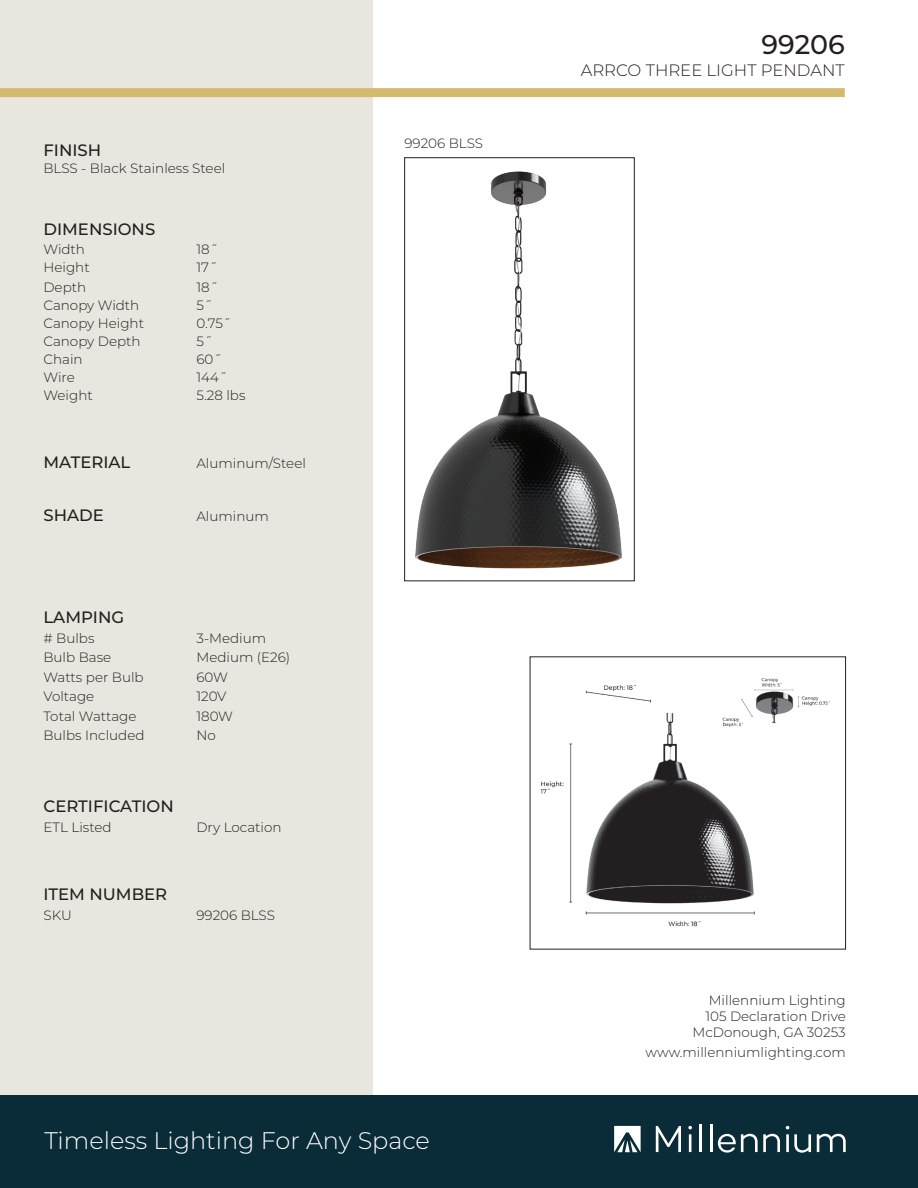
<style>
.page{position:relative;width:918px;height:1188px;background:#fff}
.page>*{position:absolute;margin:0;border:0;box-sizing:border-box;transform-origin:0 0}
.t1{font:500 27px "Montserrat";color:#231f20}
.t2{font:300 24px "Montserrat";color:#fff}
.t3{font:500 16.5px "Montserrat";color:#231f20}
.t4{font:300 16.5px "Montserrat";color:#231f20}
.t5{font:300 13.5px "Montserrat";color:#231f20}
</style>
<div class="page">
<div style="left:0;top:0;width:373px;height:1188px;background:#e8e6df"></div>
<div style="left:0;top:1095px;width:918px;height:93px;background:#0a2b38"></div>
<div style="left:0;top:88px;width:845px;height:9px;background:#d4ba6c"></div>
<svg style="left:656px;top:1126px;width:25px;height:26px"></svg>
<svg style="left:688px;top:1126px;width:4px;height:26px"></svg>
<hr style="left:699px;top:1125px;width:3px;height:27px;background:#fff">
<hr style="left:710px;top:1125px;width:2px;height:27px;background:#fff">
<svg style="left:718px;top:1134px;width:62px;height:19px"></svg>
<svg style="left:786px;top:1126px;width:25px;height:27px"></svg>
<svg style="left:817px;top:1134px;width:29px;height:18px"></svg>
<svg style="left:614px;top:1126px;width:27px;height:26px"></svg>
<img style="left:415px;top:171px;width:207px;height:398px">
<div style="left:404px;top:158px;width:230px;height:423px;border:1px solid #231f20"></div>
<img style="left:540px;top:678px;width:290px;height:249px">
<p class="t3" style="left:43px;top:139px;width:59px">FINISH</p>
<p class="t5" style="left:43px;top:159px;width:183px">BLSS - Black Stainless Steel</p>
<p class="t3" style="left:43px;top:217px;width:113px">DIMENSIONS</p>
<p class="t5" style="left:43px;top:240px;width:43px">Width</p>
<p class="t5" style="left:196px;top:240px;width:23px">18˝</p>
<p class="t5" style="left:43px;top:258px;width:48px">Height</p>
<p class="t5" style="left:196px;top:258px;width:22px">17˝</p>
<p class="t5" style="left:43px;top:278px;width:44px">Depth</p>
<p class="t5" style="left:196px;top:278px;width:23px">18˝</p>
<p class="t5" style="left:43px;top:296px;width:97px">Canopy Width</p>
<p class="t5" style="left:196px;top:296px;width:17px">5˝</p>
<p class="t5" style="left:43px;top:314px;width:102px">Canopy Height</p>
<p class="t5" style="left:196px;top:314px;width:36px">0.75˝</p>
<p class="t5" style="left:43px;top:332px;width:99px">Canopy Depth</p>
<p class="t5" style="left:196px;top:332px;width:17px">5˝</p>
<p class="t5" style="left:43px;top:350px;width:41px">Chain</p>
<p class="t5" style="left:196px;top:350px;width:27px">60˝</p>
<p class="t5" style="left:43px;top:368px;width:33px">Wire</p>
<p class="t5" style="left:196px;top:368px;width:32px">144˝</p>
<p class="t5" style="left:43px;top:386px;width:51px">Weight</p>
<p class="t5" style="left:196px;top:386px;width:51px">5.28 lbs</p>
<p class="t3" style="left:43px;top:451px;width:88px">MATERIAL</p>
<p class="t5" style="left:196px;top:454px;width:111px">Aluminum/Steel</p>
<p class="t3" style="left:43px;top:504px;width:62px">SHADE</p>
<p class="t5" style="left:196px;top:507px;width:74px">Aluminum</p>
<p class="t3" style="left:43px;top:606px;width:82px">LAMPING</p>
<p class="t5" style="left:43px;top:629px;width:53px"># Bulbs</p>
<p class="t5" style="left:196px;top:629px;width:71px">3-Medium</p>
<p class="t5" style="left:43px;top:648px;width:69px">Bulb Base</p>
<p class="t5" style="left:196px;top:648px;width:95px">Medium (E26)</p>
<p class="t5" style="left:43px;top:668px;width:102px">Watts per Bulb</p>
<p class="t5" style="left:196px;top:668px;width:33px">60W</p>
<p class="t5" style="left:43px;top:687px;width:52px">Voltage</p>
<p class="t5" style="left:196px;top:687px;width:32px">120V</p>
<p class="t5" style="left:43px;top:707px;width:95px">Total Wattage</p>
<p class="t5" style="left:196px;top:707px;width:38px">180W</p>
<p class="t5" style="left:43px;top:726px;width:103px">Bulbs Included</p>
<p class="t5" style="left:196px;top:726px;width:21px">No</p>
<p class="t3" style="left:43px;top:795px;width:132px">CERTIFICATION</p>
<p class="t5" style="left:43px;top:818px;width:70px">ETL Listed</p>
<p class="t5" style="left:196px;top:818px;width:87px">Dry Location</p>
<p class="t3" style="left:43px;top:883px;width:125px">ITEM NUMBER</p>
<p class="t5" style="left:43px;top:906px;width:30px">SKU</p>
<p class="t5" style="left:196px;top:906px;width:80px">99206 BLSS</p>
<p class="t5" style="left:405px;top:134px;width:80px">99206 BLSS</p>
<p class="t2" style="left:44px;top:1124px;width:387px">Timeless Lighting For Any Space</p>
<p class="t1" style="left:761px;top:25px;width:85px">99206</p>
<p class="t4" style="left:581px;top:59px;width:266px">ARRCO THREE LIGHT PENDANT</p>
<p class="t5" style="left:709px;top:991px;width:139px">Millennium Lighting</p>
<p class="t5" style="left:705px;top:1007px;width:142px">105 Declaration Drive</p>
<p class="t5" style="left:692px;top:1023px;width:155px">McDonough, GA 30253</p>
<p class="t5" style="left:645px;top:1043px;width:202px">www.millenniumlighting.com</p>
</div>
